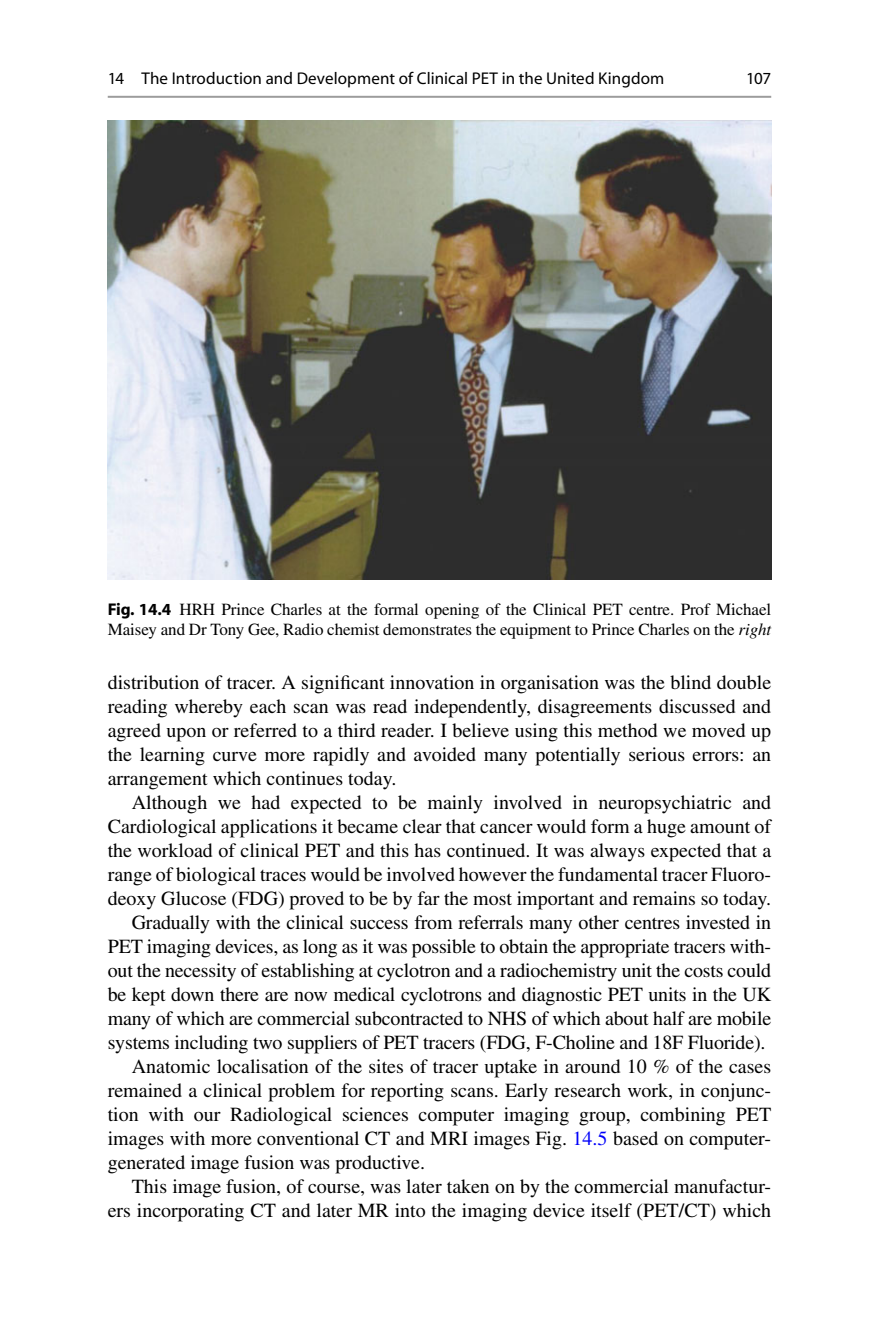
<style>
.page{position:relative;width:879px;height:1333px;background:#fff}
.page>*{position:absolute;margin:0;border:0;box-sizing:border-box;transform-origin:0 0}
.t1{font:20px/24px "Sqqbdn Ykrsxp Times";color:#000;text-align:justify}
.t2{font:17px/20px "Sqqbdn Ykrsxp Times";letter-spacing:-.005em;color:#000}
.t3{font:17px "Tbxdgn Bbfxvd Myriad";letter-spacing:.005em;color:#000}
.s1{font-family:"Jpvmhk Kqgcfk Myriad";font-weight:700}
.s2{font-family:"Kyttwh Klqjyh Times";font-style:italic}
.s3{color:#0000fa}
</style>
<div class="page">
<img style="left:108px;top:121px;width:663px;height:458px">
<hr style="left:108px;top:96px;width:663px;height:2px;background:#9c9c9c">
<p class="t3" style="left:108px;top:72px;width:558px">14 The Introduction and Development of Clinical PET in the United Kingdom</p>
<p class="t3" style="left:746px;top:72px;width:27px">107</p>
<p class="t2" style="left:108px;top:601px;width:665px"><span class="s1">Fig. 14.4</span> HRH Prince Charles at the formal opening of the Clinical PET centre. Prof Michael<br>Maisey and Dr Tony Gee, Radio chemist demonstrates the equipment to Prince Charles on the <span class="s2">right</span></p>
<p class="t1" style="left:108px;top:671px;width:665px">distribution of tracer. A significant innovation in organisation was the blind double reading whereby each scan was read independently, disagreements discussed and agreed upon or referred to a third reader. I believe using this method we moved up the learning curve more rapidly and avoided many potentially serious errors: an arrangement which continues today.</p>
<p class="t1" style="left:132px;top:791px;width:641px">Although we had expected to be mainly involved in neuropsychiatric and</p>
<p class="t1" style="left:108px;top:815px;width:665px">Cardiological applications it became clear that cancer would form a huge amount of</p>
<p class="t1" style="left:108px;top:839px;width:665px">the workload of clinical PET and this has continued. It was always expected that a</p>
<p class="t1" style="left:108px;top:863px;width:665px">range of biological traces would be involved however the fundamental tracer Fluoro-</p>
<p class="t1" style="left:108px;top:887px;width:665px">deoxy Glucose (FDG) proved to be by far the most important and remains so today.</p>
<p class="t1" style="left:132px;top:911px;width:641px">Gradually with the clinical success from referrals many other centres invested in</p>
<p class="t1" style="left:108px;top:935px;width:665px">PET imaging devices, as long as it was possible to obtain the appropriate tracers with-</p>
<p class="t1" style="left:108px;top:959px;width:665px">out the necessity of establishing at cyclotron and a radiochemistry unit the costs could</p>
<p class="t1" style="left:108px;top:983px;width:665px">be kept down there are now medical cyclotrons and diagnostic PET units in the UK</p>
<p class="t1" style="left:108px;top:1007px;width:665px">many of which are commercial subcontracted to NHS of which about half are mobile</p>
<p class="t1" style="left:108px;top:1031px;width:659px">systems including two suppliers of PET tracers (FDG, F-Choline and 18F Fluoride).</p>
<p class="t1" style="left:132px;top:1055px;width:641px">Anatomic localisation of the sites of tracer uptake in around 10 % of the cases</p>
<p class="t1" style="left:108px;top:1079px;width:665px">remained a clinical problem for reporting scans. Early research work, in conjunc-</p>
<p class="t1" style="left:108px;top:1103px;width:665px">tion with our Radiological sciences computer imaging group, combining PET</p>
<p class="t1" style="left:108px;top:1127px;width:665px">images with more conventional CT and MRI images Fig. <span class="s3">14.5</span> based on computer-</p>
<p class="t1" style="left:108px;top:1151px;width:319px">generated image fusion was productive.</p>
<p class="t1" style="left:132px;top:1175px;width:641px">This image fusion, of course, was later taken on by the commercial manufactur-</p>
<p class="t1" style="left:108px;top:1199px;width:665px">ers incorporating CT and later MR into the imaging device itself (PET/CT) which</p>
</div>
